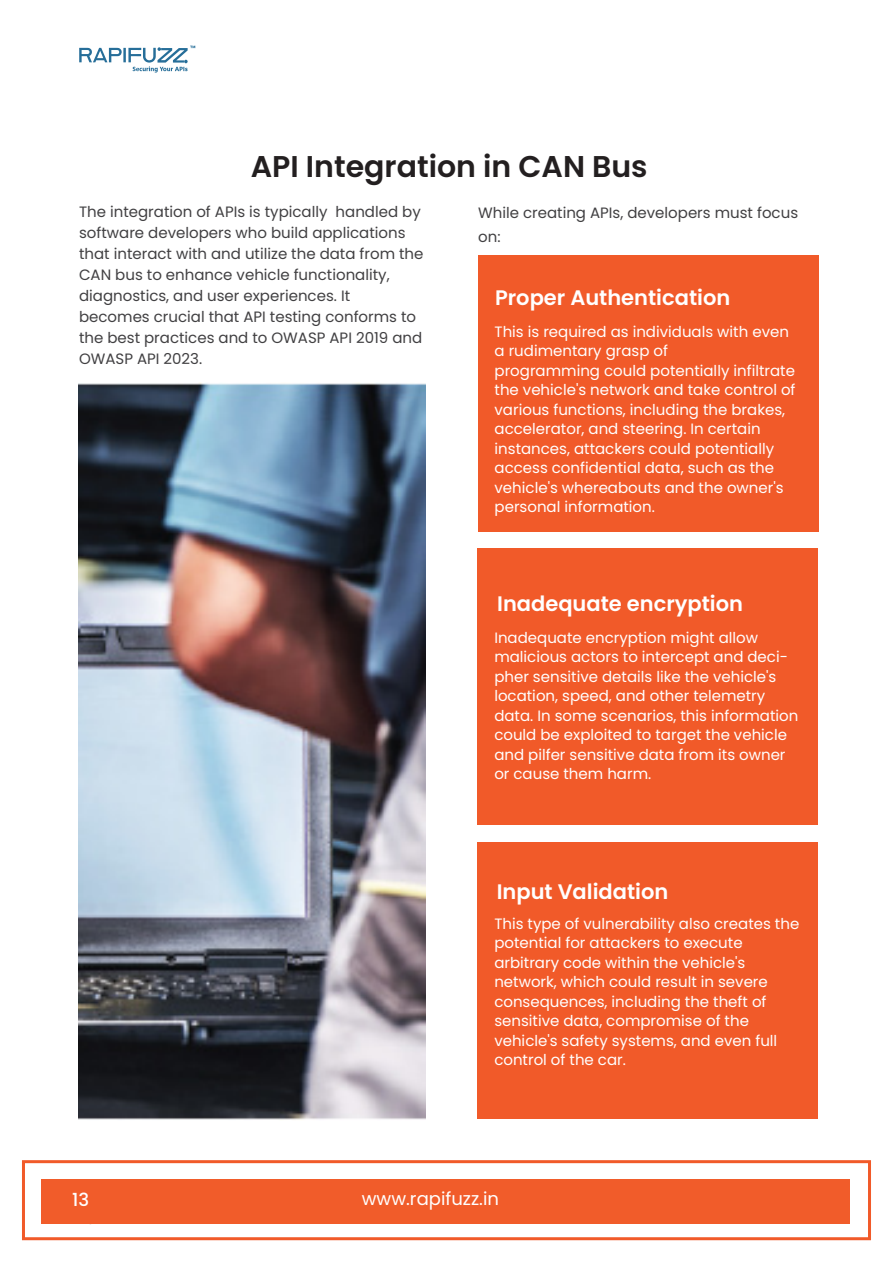
<style>
.page{position:relative;width:893px;height:1263px;background:#fff}
.page>*{position:absolute;margin:0;border:0;box-sizing:border-box;transform-origin:0 0}
.t1{font:600 30px "Poppins";color:#231f20}
.t2{font:600 21px "Poppins";color:#fff}
.t3{font:18px "Poppins";color:#fff}
.t4{font:500 18px "Poppins";color:#fff}
.t5{font:15px/19.5px "Poppins";color:#fff}
.t6{font:15px/21px "Poppins";color:#414042}
</style>
<div class="page">
<div style="left:477px;top:548px;width:341px;height:276px;background:#f15a29"></div>
<div style="left:477px;top:842px;width:341px;height:276px;background:#f15a29"></div>
<div style="left:478px;top:255px;width:341px;height:276px;background:#f15a29"></div>
<img style="left:78px;top:382px;width:347px;height:738px">
<svg style="left:79px;top:46px;width:116px;height:27px"></svg>
<div style="left:41px;top:1178px;width:809px;height:45px;background:#f15c2a"></div>
<div style="left:22px;top:1160px;width:849px;height:80px;border:3px solid #f15a29"></div>
<h1 class="t1" style="left:251px;top:150px;width:398px">API Integration in CAN Bus</h1>
<p class="t6" style="left:79px;top:202px;width:346px">The integration of APIs is typically handled by software developers who build applications that interact with and utilize the data from the CAN bus to enhance vehicle functionality, diagnostics, and user experiences. It becomes crucial that API testing conforms to the best practices and to OWASP API 2019 and OWASP API 2023.</p>
<p class="t6" style="left:478px;top:201px;width:321px;line-height:24px">While creating APIs, developers must focus on:</p>
<h2 class="t2" style="left:495px;top:285px;width:237px">Proper Authentication</h2>
<p class="t5" style="left:495px;top:322px;width:302px">This is required as individuals with even a rudimentary grasp of<br>programming could potentially infiltrate the vehicle's network and take control of various functions, including the brakes, accelerator, and steering. In certain instances, attackers could potentially access confidential data, such as the vehicle's whereabouts and the owner's personal information.</p>
<h2 class="t2" style="left:497px;top:591px;width:247px">Inadequate encryption</h2>
<p class="t5" style="left:494px;top:628px;width:306px">Inadequate encryption might allow malicious actors to intercept and deci&shy;pher sensitive details like the vehicle's location, speed, and other telemetry data. In some scenarios, this information could be exploited to target the vehicle and pilfer sensitive data from its owner or cause them harm.</p>
<h2 class="t2" style="left:497px;top:879px;width:173px">Input Validation</h2>
<p class="t5" style="left:494px;top:914px;width:306px">This type of vulnerability also creates the potential for attackers to execute arbitrary code within the vehicle's network, which could result in severe consequences, including the theft of sensitive data, compromise of the vehicle's safety systems, and even full control of the car.</p>
<p class="t4" style="left:72px;top:1189px;width:18px">13</p>
<p class="t3" style="left:362px;top:1188px;width:139px">www.rapifuzz.in</p>
</div>
